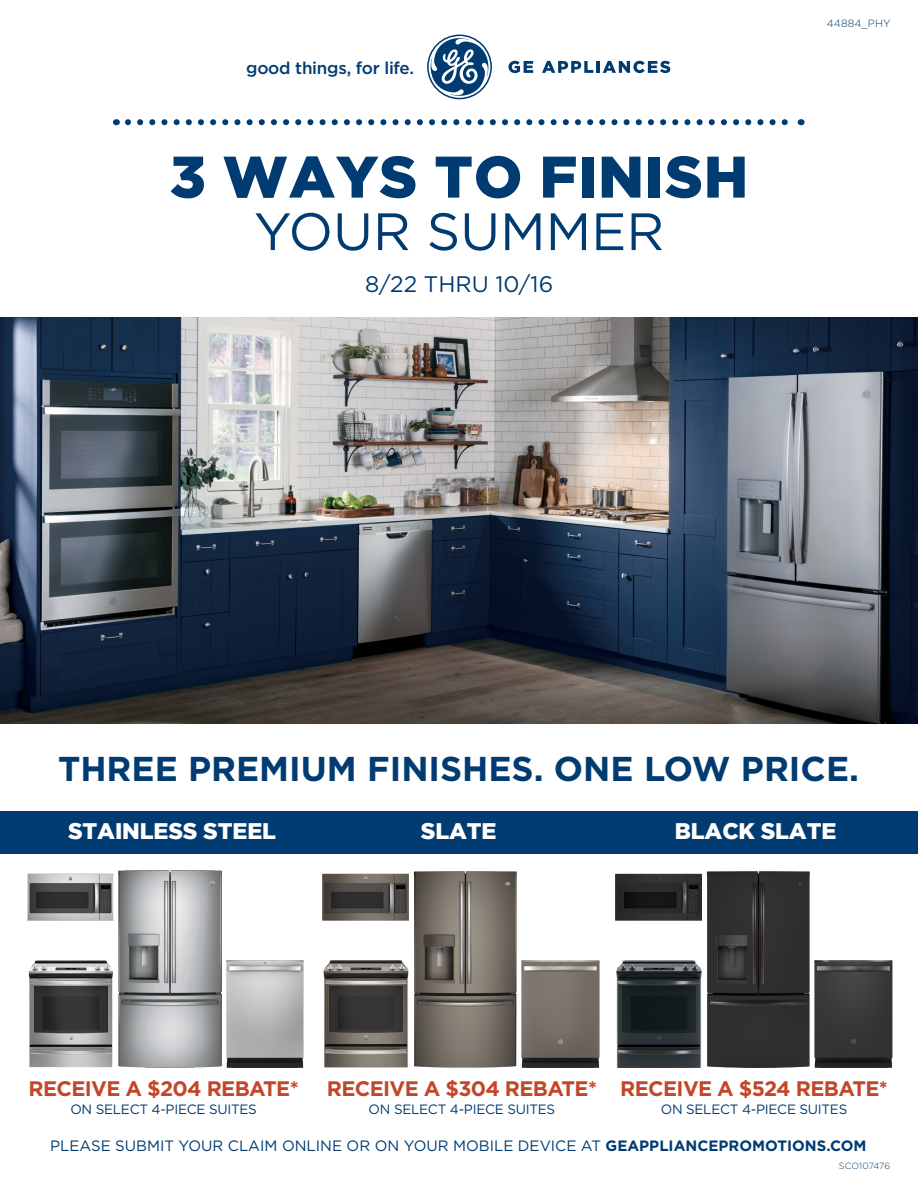
<style>
.page{position:relative;width:918px;height:1188px;background:#fff}
.page>*{position:absolute;margin:0;border:0;box-sizing:border-box;transform-origin:0 0}
.t1{font:900 58.5px "Gotham";letter-spacing:.015em;color:#003b71}
.t2{font:52.5px "Gotham";color:#003b71}
.t3{font:700 34.5px "Gotham";color:#003b71}
.t4{font:900 22.5px "Gotham";letter-spacing:-.005em;color:#fff}
.t5{font:22.5px "Gotham";color:#003b71}
.t6{font:700 21px "Gotham";letter-spacing:-.03em;color:#c34628}
.t7{font:500 17.1px "Gotham";letter-spacing:-.015em;color:#003b71}
.t8{font:15px "Gotham";color:#003b71}
.t9{font:13.5px "Gotham";letter-spacing:-.02em;color:#003b71}
.t10{font:300 10.5px "Gotham";letter-spacing:.01em;color:#003b71}
.t11{font:300 9px "Gotham";color:#003b71}
.s1{font-weight:700}
</style>
<div class="page">
<img style="left:0;top:318px;width:918px;height:406px">
<div style="left:0;top:811px;width:918px;height:42px;background:#003b71"></div>
<img style="left:118px;top:871px;width:103px;height:197px">
<img style="left:28px;top:960px;width:85px;height:107px">
<img style="left:28px;top:873px;width:85px;height:48px">
<img style="left:226px;top:960px;width:78px;height:108px">
<img style="left:413px;top:871px;width:104px;height:196px">
<img style="left:323px;top:960px;width:86px;height:107px">
<img style="left:323px;top:873px;width:86px;height:48px">
<img style="left:521px;top:960px;width:79px;height:108px">
<img style="left:706px;top:871px;width:104px;height:196px">
<img style="left:616px;top:960px;width:86px;height:107px">
<img style="left:616px;top:873px;width:86px;height:48px">
<img style="left:814px;top:960px;width:79px;height:108px">
<svg style="left:427px;top:35px;width:65px;height:64px"></svg>
<svg style="left:508px;top:61px;width:25px;height:12px"></svg>
<svg style="left:542px;top:61px;width:128px;height:12px"></svg>
<svg style="left:128px;top:119px;width:660px;height:6px"></svg>
<p class="t7" style="left:246px;top:56px;width:169px">good things, for life.</p>
<h1 class="t1" style="left:170px;top:143px;width:580px">3 WAYS TO FINISH</h1>
<h2 class="t2" style="left:254px;top:198px;width:412px">YOUR SUMMER</h2>
<h3 class="t5" style="left:365px;top:270px;width:190px">8/22 THRU 10/16</h3>
<p class="t10" style="left:827px;top:16px;width:65px">44884_PHY</p>
<h3 class="t3" style="left:58px;top:746px;width:802px">THREE PREMIUM FINISHES. ONE LOW PRICE.</h3>
<h3 class="t4" style="left:68px;top:818px;width:210px">STAINLESS STEEL</h3>
<h3 class="t4" style="left:421px;top:818px;width:77px">SLATE</h3>
<h3 class="t4" style="left:675px;top:818px;width:163px">BLACK SLATE</h3>
<h3 class="t6" style="left:29px;top:1075px;width:272px">RECEIVE A $204 REBATE*</h3>
<p class="t9" style="left:70px;top:1101px;width:188px">ON SELECT 4-PIECE SUITES</p>
<h3 class="t6" style="left:327px;top:1075px;width:272px">RECEIVE A $304 REBATE*</h3>
<p class="t9" style="left:369px;top:1101px;width:188px">ON SELECT 4-PIECE SUITES</p>
<h3 class="t6" style="left:620px;top:1075px;width:269px">RECEIVE A $524 REBATE*</h3>
<p class="t9" style="left:661px;top:1101px;width:188px">ON SELECT 4-PIECE SUITES</p>
<p class="t8" style="left:50px;top:1136px;width:818px">PLEASE SUBMIT YOUR CLAIM ONLINE OR ON YOUR MOBILE DEVICE AT <span class="s1">GEAPPLIANCEPROMOTIONS.COM</span></p>
<p class="t11" style="left:839px;top:1160px;width:53px">SCO107476</p>
</div>
